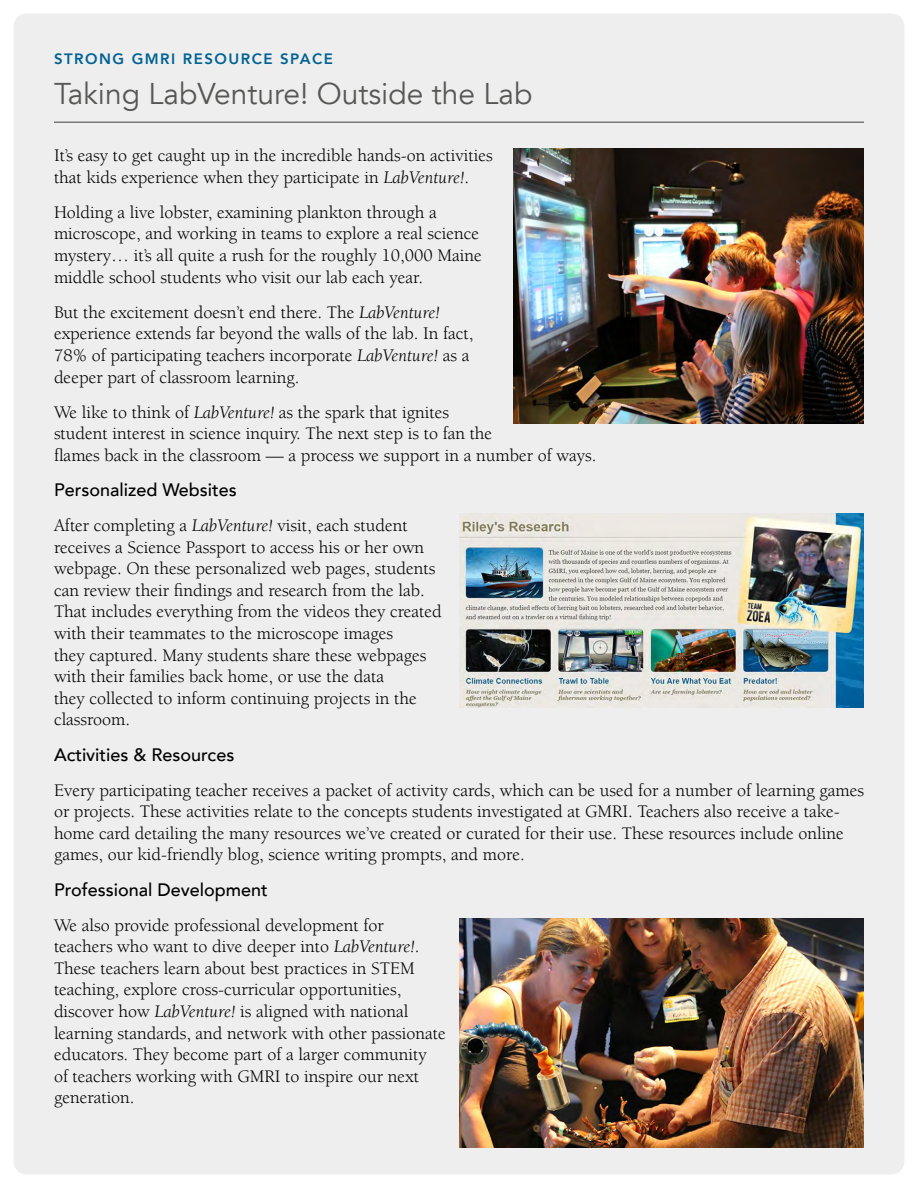
<style>
.page{position:relative;width:918px;height:1188px;background:#fff}
.page>*{position:absolute;margin:0;border:0;box-sizing:border-box;transform-origin:0 0}
.t1{font:30px "Avenir LT45";color:#575756}
.t2{font:18px/21.6px "Berkeley LT";color:#000}
.t3{font:500 18px "Avenir LT";color:#000}
.t4{font:800 15px "Avenir LT";letter-spacing:.1em;color:#006293}
.s1{font-style:italic}
</style>
<div class="page">
<div style="left:14px;top:14px;width:890px;height:1160px;background:#eee"></div>
<hr style="left:54px;top:122px;width:810px;height:1px;background:#000">
<img style="left:513px;top:148px;width:351px;height:275px">
<img style="left:459px;top:513px;width:405px;height:195px">
<img style="left:459px;top:918px;width:405px;height:230px">
<p class="t4" style="left:54px;top:50px;width:281px">STRONG GMRI RESOURCE SPACE</p>
<h1 class="t1" style="left:54px;top:76px;width:480px">Taking LabVenture! Outside the Lab</h1>
<p class="t2" style="left:54px;top:145px;width:440px">It’s easy to get caught up in the incredible hands-on activities that kids experience when they participate in <span class="s1">LabVenture!</span>.</p>
<p class="t2" style="left:54px;top:202px;width:429px">Holding a live lobster, examining plankton through a microscope, and working in teams to explore a real science mystery… it’s all quite a rush for the roughly 10,000 Maine middle school students who visit our lab each year.</p>
<p class="t2" style="left:54px;top:302px;width:421px">But the excitement doesn’t end there. The <span class="s1">LabVenture! </span>experience extends far beyond the walls of the lab. In fact, 78% of participating teachers incorporate <span class="s1">LabVenture!</span> as a deeper part of classroom learning.</p>
<p class="t2" style="left:54px;top:402px;width:544px">We like to think of <span class="s1">LabVenture!</span> as the spark that ignites<br>student interest in science inquiry. The next step is to fan the<br>flames back in the classroom — a process we support in a number of ways.</p>
<p class="t3" style="left:54px;top:479px;width:184px">Personalized Websites</p>
<p class="t2" style="left:54px;top:515px;width:389px">After completing a <span class="s1">LabVenture!</span> visit, each student receives a Science Passport to access his or her own webpage. On these personalized web pages, students can review their findings and research from the lab.<br>That includes everything from the videos they created with their teammates to the microscope images<br>they captured. Many students share these webpages with their families back home, or use the data<br>they collected to inform continuing projects in the classroom.</p>
<p class="t3" style="left:54px;top:744px;width:182px">Activities &amp; Resources</p>
<p class="t2" style="left:54px;top:780px;width:812px">Every participating teacher receives a packet of activity cards, which can be used for a number of learning games or projects. These activities relate to the concepts students investigated at GMRI. Teachers also receive a take&shy;home card detailing the many resources we’ve created or curated for their use. These resources include online games, our kid-friendly blog, science writing prompts, and more.</p>
<p class="t3" style="left:54px;top:879px;width:215px">Professional Development</p>
<p class="t2" style="left:54px;top:915px;width:393px">We also provide professional development for teachers who want to dive deeper into <span class="s1">LabVenture!</span>.<br>These teachers learn about best practices in STEM teaching, explore cross-curricular opportunities, discover how <span class="s1">LabVenture!</span> is aligned with national learning standards, and network with other passionate educators. They become part of a larger community<br>of teachers working with GMRI to inspire our next generation.</p>
</div>
